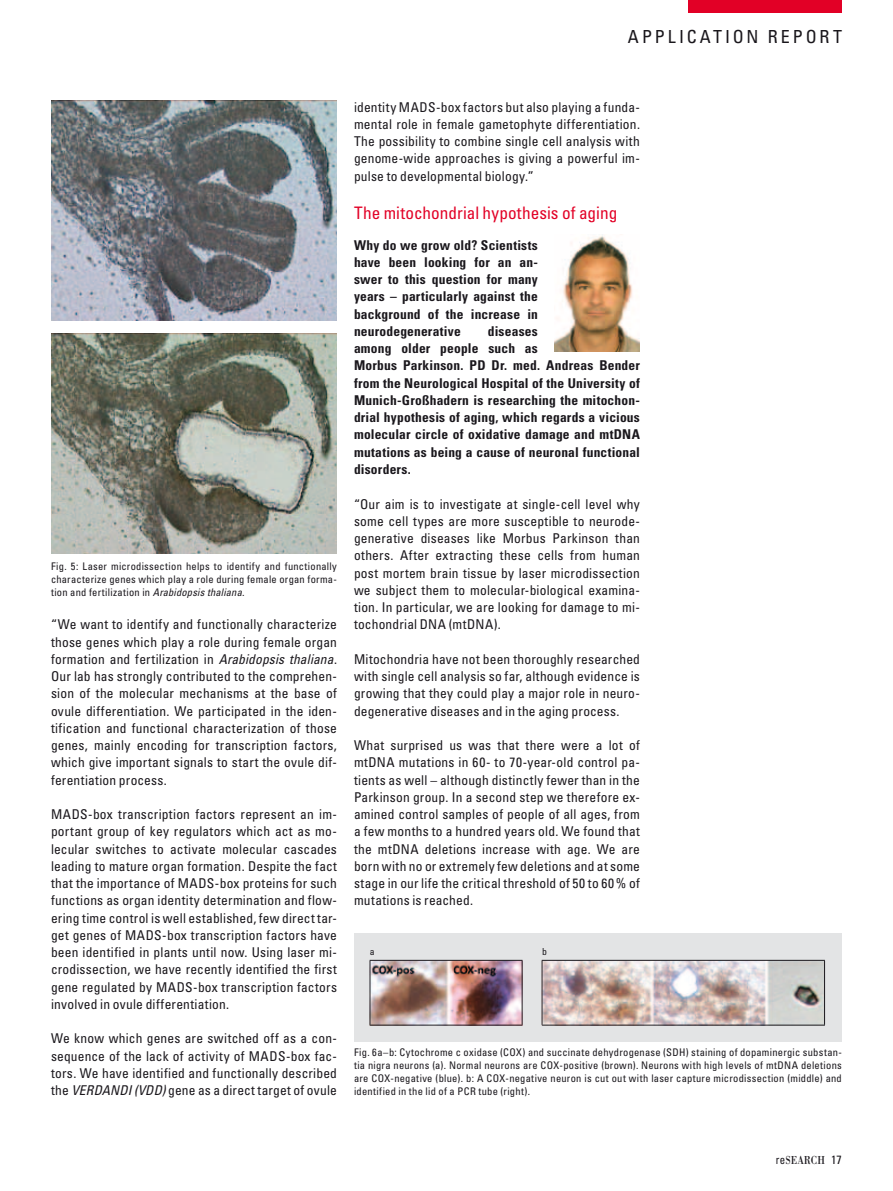
<style>
.page{position:relative;width:893px;height:1191px;background:#fff}
.page>*{position:absolute;margin:0;border:0;box-sizing:border-box;transform-origin:0 0}
.t1{font:condensed 18px "Univers LT Std";letter-spacing:.165em;color:#1a171c}
.t2{font:condensed 17.25px "Univers";color:#e20026}
.t3{font:condensed 13.5px/17.2px "Univers";letter-spacing:.015em;color:#1a171c;text-align:justify}
.t4{font:700 condensed 13.5px/17.2px "Univers";letter-spacing:.015em;color:#1a171c;text-align:justify}
.t5{font:12px "Leicana";color:#1a171c;scale:.9 1}
.t6{font:condensed 10.5px/12.8px "Univers";letter-spacing:.025em;color:#1a171c;text-align:justify}
.t7{font:condensed 9.75px "Univers";color:#1a171c}
.s1{font-style:italic}
.s2{font-family:"Univers LT Std";font-stretch:condensed}
</style>
<div class="page">
<div style="left:689px;top:0;width:153px;height:13px;background:#e20026"></div>
<div style="left:354px;top:933px;width:488px;height:108px;background:#e3e4e5"></div>
<img style="left:555px;top:234px;width:85px;height:117px">
<img style="left:51px;top:100px;width:286px;height:221px">
<img style="left:51px;top:333px;width:286px;height:220px">
<img style="left:543px;top:961px;width:281px;height:63px">
<hr style="left:542px;top:960px;width:283px;height:1px;background:#1a171c">
<hr style="left:542px;top:960px;width:1px;height:64px;background:#1a171c">
<hr style="left:824px;top:960px;width:1px;height:64px;background:#1a171c">
<hr style="left:542px;top:1024px;width:283px;height:1px;background:#1a171c">
<img style="left:371px;top:961px;width:151px;height:63px">
<hr style="left:370px;top:960px;width:152px;height:1px;background:#1a171c">
<hr style="left:370px;top:960px;width:1px;height:64px;background:#1a171c">
<hr style="left:522px;top:960px;width:1px;height:64px;background:#1a171c">
<hr style="left:370px;top:1024px;width:152px;height:1px;background:#1a171c">
<h1 class="t1" style="left:628px;top:25px;width:52px">APPLICATION</h1>
<h1 class="t1" style="left:768px;top:25px;width:51px">RE PORT</h1>
<p class="t6" style="left:51px;top:560px;width:287px">Fig. 5: Laser microdissection helps to identify and functionally characterize genes which play a role during female organ forma&shy;tion and fertilization in <span class="s1">Arabidopsis thaliana.</span></p>
<p class="t3" style="left:51px;top:615px;width:287px">“We want to identify and functionally characterize those genes which play a role during female organ formation and fertilization in <span class="s1">Arabidopsis thaliana</span>.<br>Our lab has strongly contributed to the comprehen&shy;sion of the molecular mechanisms at the base of ovule differentiation. We participated in the iden&shy;tification and functional characterization of those genes, mainly encoding for transcription factors, which give important signals to start the ovule dif&shy;ferentiation process.</p>
<p class="t3" style="left:51px;top:805px;width:287px">MADS-box transcription factors represent an im&shy;portant group of key regulators which act as mo&shy;lecular switches to activate molecular cascades leading to mature organ formation. Despite the fact that the importance of MADS-box proteins for such functions as organ identity determination and flow&shy;ering time control is well established, few direct tar&shy;get genes of MADS-box transcription factors have been identified in plants until now. Using laser mi&shy;crodissection, we have recently identified the first gene regulated by MADS-box transcription factors involved in ovule differentiation.</p>
<p class="t3" style="left:51px;top:1029px;width:287px">We know which genes are switched off as a con&shy;sequence of the lack of activity of MADS-box fac&shy;tors. We have identified and functionally described the <span class="s1">VERDANDI (VDD)</span> gene as a direct target of ovule</p>
<p class="t3" style="left:354px;top:98px;width:287px">identity MADS-box factors but also playing a funda&shy;mental role in female gametophyte differentiation.<br>The possibility to combine single cell analysis with genome-wide approaches is giving a powerful im&shy;pulse to developmental biology.”</p>
<p class="t2" style="left:354px;top:202px;width:265px">The mitochondrial hypothesis of aging</p>
<p class="t4" style="left:354px;top:236px;width:185px">Why do we grow old? Scientists have been looking for an an&shy;swer to this question for many years – particularly against the background of the increase in neurodegenerative</p>
<p class="t4" style="left:354px;top:322px;width:287px;text-align:left;text-indent:134px">diseases<br>among older people such as<br>Morbus Parkinson. PD Dr. med. Andreas Bender from the Neurological Hospital of the University of Munich-Großhadern is researching the mitochon&shy;drial hypothesis of aging, which regards a vicious molecular circle of oxidative damage and mtDNA mutations as being a cause of neuronal functional disorders.</p>
<p class="t3" style="left:354px;top:495px;width:287px">“Our aim is to investigate at single-cell level why some cell types are more susceptible to neurode&shy;generative diseases like Morbus Parkinson than others. After extracting these cells from human post mortem brain tissue by laser microdissection we subject them to molecular-biological examina&shy;tion. In particular, we are looking for damage to mi&shy;tochondrial DNA (mtDNA).</p>
<p class="t3" style="left:354px;top:650px;width:287px">Mitochondria have not been thoroughly researched with single cell analysis so far, although evidence is growing that they could play a major role in neuro&shy;degenerative diseases and in the aging process.</p>
<p class="t3" style="left:354px;top:736px;width:288px">What surprised us was that there were a lot of mtDNA mutations in 60- to 70-year-old control pa&shy;tients as well – although distinctly fewer than in the Parkinson group. In a second step we therefore ex&shy;amined control samples of people of all ages, from a few months to a hundred years old. We found that the mtDNA deletions increase with age. We are born with no or extremely few deletions and at some stage in our life the critical threshold of 50 to 60% of mutations is reached.</p>
<p class="t7" style="left:370px;top:945px;width:6px">a</p>
<p class="t7" style="left:542px;top:945px;width:6px">b</p>
<p class="t6" style="left:354px;top:1046px;width:489px">Fig. 6a–b: Cytochrome c oxidase (COX) and succinate dehydrogenase (SDH) staining of dopaminergic substan&shy;tia nigra neurons (a). Normal neurons are COX-positive (brown). Neurons with high levels of mtDNA deletions are COX-negative (blue). b: A COX-negative neuron is cut out with laser capture microdissection (middle) and identified in the lid of a PCR tube (right).</p>
<p class="t5" style="left:776px;top:1152px;width:75px"><span class="s2">RE</span>SEARcH <span class="s2">17</span></p>
</div>
